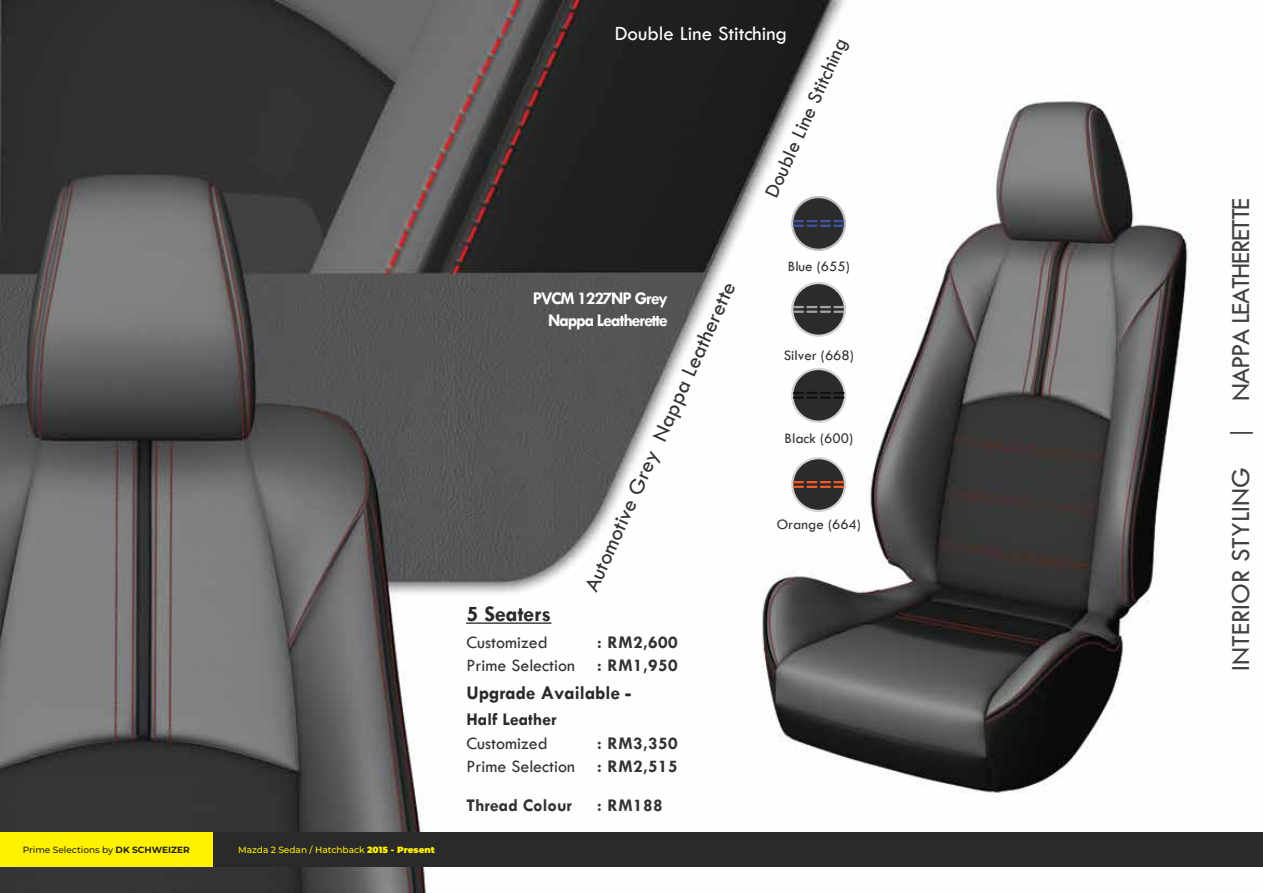
<style>
.page{position:relative;width:1263px;height:893px;background:#fff}
.page>*{position:absolute;margin:0;border:0;box-sizing:border-box;transform-origin:0 0}
.t1{font:27px "Tw Cen";letter-spacing:-.05em;color:#424143}
.t2{font:22.5px "Tw Cen";color:#333232}
.t3{font:700 22.5px "Tw Cen";color:#2a2a2a}
.t4{font:21px "Tw Cen";color:#333232}
.t5{font:21px "Tw Cen";color:#fff}
.t6{font:700 19.5px "Tw Cen";color:#2a2a2a}
.t7{font:700 18px/22.8px "Tw Cen";letter-spacing:.025em;color:#333232;text-align:right}
.t8{font:18px "Tw Cen";color:#333232}
.t9{font:700 18px/21.6px "Tw Cen";letter-spacing:-.06em;color:#fff;text-align:right}
.t10{font:700 18px "Tw Cen";color:#333232}
.t11{font:700 18px "Tw Cen";color:#2a2a2a}
.t12{font:15px "Tw Cen";color:#333232}
.t13{font:500 9px "Montserrat";color:#fff200}
.t14{font:500 9px "Montserrat";color:#231f20}
.s1{font-weight:700}
.s2{font-weight:900}
.s3{font-weight:400}
</style>
<div class="page">
<img style="left:0;top:0;width:1263px;height:893px">
<div style="left:213px;top:833px;width:1050px;height:34px;background:#2a2a2a"></div>
<div style="left:0;top:833px;width:213px;height:34px;background:#fff200"></div>
<div style="left:792px;top:197px;width:53px;height:53px;background:#2b2b2b;border-radius:50%"></div>
<div style="left:791px;top:196px;width:55px;height:55px;border:2px solid #bcbec0;border-radius:50%"></div>
<svg style="left:794px;top:220px;width:51px;height:7px"></svg>
<div style="left:792px;top:283px;width:53px;height:53px;background:#2b2b2b;border-radius:50%"></div>
<div style="left:791px;top:282px;width:55px;height:55px;border:2px solid #d1d3d4;border-radius:50%"></div>
<svg style="left:794px;top:306px;width:51px;height:7px"></svg>
<div style="left:792px;top:369px;width:53px;height:53px;background:#2b2b2b;border-radius:50%"></div>
<div style="left:791px;top:368px;width:55px;height:55px;border:2px solid #d1d3d4;border-radius:50%"></div>
<svg style="left:794px;top:392px;width:51px;height:7px"></svg>
<div style="left:792px;top:458px;width:53px;height:53px;background:#2b2b2b;border-radius:50%"></div>
<div style="left:791px;top:457px;width:55px;height:55px;border:2px solid #d1d3d4;border-radius:50%"></div>
<svg style="left:794px;top:481px;width:51px;height:7px"></svg>
<hr style="left:466px;top:622px;width:85px;height:2px;background:#2a2a2a">
<p class="t14" style="left:23px;top:845px;width:168px">Prime Selections by <span class="s1">DK SCHWEIZER</span></p>
<p class="t13" style="left:238px;top:845px;width:198px">Mazda 2 Sedan / Hatchback <span class="s2">2015 - Present</span></p>
<p class="t5" style="left:615px;top:25px;width:174px">Double Line Stitching</p>
<p class="t4" style="left:764px;top:193px;width:174px;rotate:-66deg">Double Line Stitching</p>
<p class="t2" style="left:583px;top:587px;width:339px;rotate:-66deg">Automotive Grey Nappa Leatherette</p>
<p class="t9" style="left:533px;top:289px;width:136px">PVCM 1227NP Grey<br>Nappa Leatherette</p>
<p class="t3" style="left:466px;top:607px;width:86px">5 Seaters</p>
<p class="t8" style="left:466px;top:635px;width:83px">Customized</p>
<p class="t7" style="left:466px;top:632px;width:213px">: RM2,600<br><span class="s3">Prime Selection</span> : RM1,950</p>
<p class="t6" style="left:466px;top:686px;width:166px">Upgrade Available -</p>
<p class="t11" style="left:466px;top:713px;width:92px">Half Leather</p>
<p class="t8" style="left:466px;top:737px;width:83px">Customized</p>
<p class="t7" style="left:597px;top:733px;width:82px">: RM3,350</p>
<p class="t8" style="left:466px;top:759px;width:213px">Prime Selection <span class="s1">: RM2,515</span></p>
<p class="t10" style="left:466px;top:799px;width:107px">Thread Colour</p>
<p class="t7" style="left:597px;top:795px;width:67px">: RM188</p>
<p class="t12" style="left:788px;top:261px;width:63px">Blue (655)</p>
<p class="t12" style="left:784px;top:349px;width:72px">Silver (668)</p>
<p class="t12" style="left:784px;top:432px;width:70px">Black (600)</p>
<p class="t12" style="left:777px;top:519px;width:86px">Orange (664)</p>
<h1 class="t1" style="left:1230px;top:671px;width:475px;rotate:-90deg">INTERIOR STYLING | NAPPA LEATHERETTE</h1>
</div>
